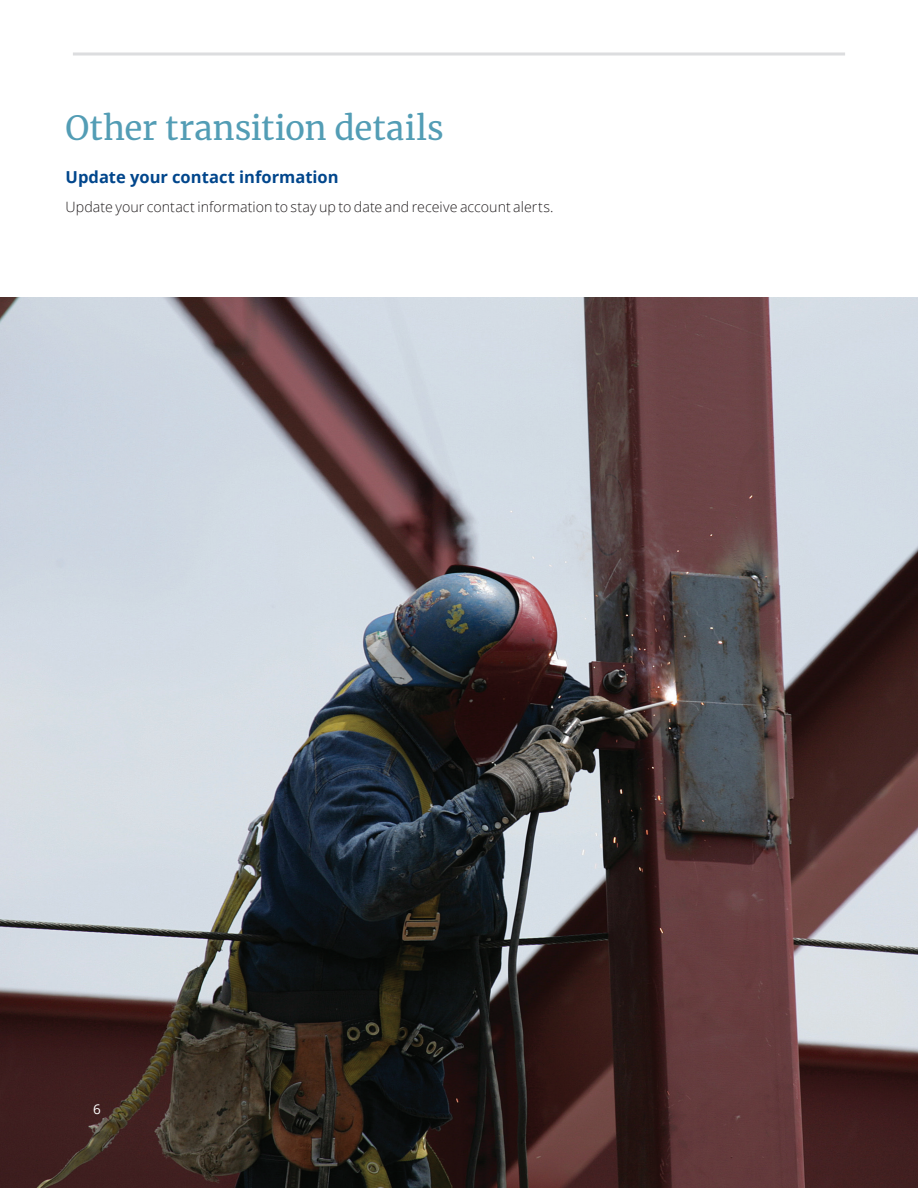
<style>
.page{position:relative;width:918px;height:1188px;background:#fff}
.page>*{position:absolute;margin:0;border:0;box-sizing:border-box;transform-origin:0 0}
.t1{font:33px "Merriweather";color:#539db5}
.t2{font:700 16.5px "Open Sans";color:#01468c}
.Body_2{font:300 14.25px "Open Sans";letter-spacing:.005em;color:#231f20}
.t3{font:13.5px "Open Sans";color:#fff}
</style>
<div class="page">
<img style="left:0;top:297px;width:918px;height:891px">
<hr style="left:73px;top:52px;width:772px;height:4px;background:#e4e5e6">
<h1 class="t1" style="left:66px;top:106px;width:380px">Other transition details</h1>
<h2 class="t2" style="left:66px;top:166px;width:275px">Update your contact information</h2>
<p class="Body_2" style="left:66px;top:198px;width:489px">Update your contact information to stay up to date and receive account alerts.</p>
<p class="t3" style="left:93px;top:1100px;width:9px">6</p>
</div>
